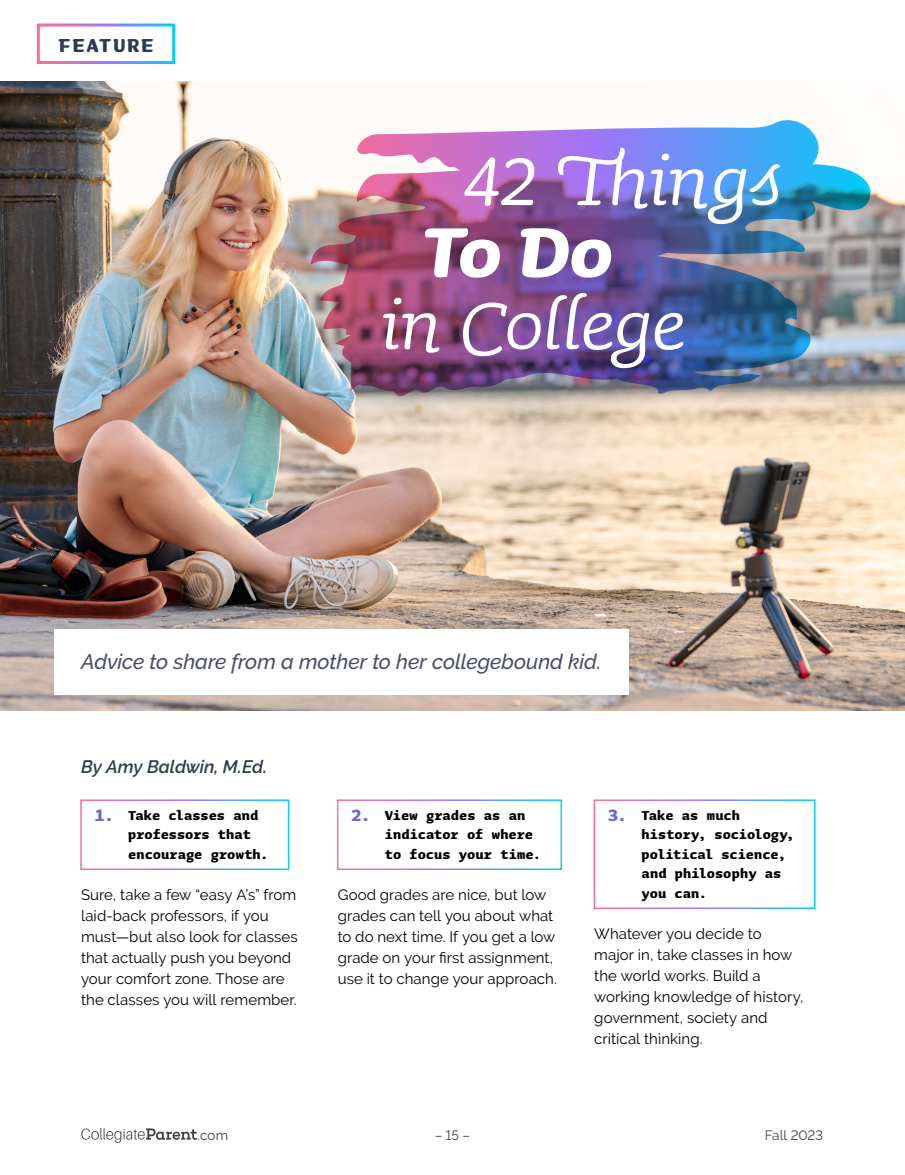
<style>
.page{position:relative;width:905px;height:1175px;background:#fff}
.page>*{position:absolute;margin:0;border:0;box-sizing:border-box;transform-origin:0 0}
.H1___Article_Title___FEATURE{font:90px "Sauna Pro Regular Italic Swash";letter-spacing:-.025em;color:#fff}
.H1___Article_Title___FEATURE-2{font:italic 700 90px "Sauna Pro";color:#fff}
.TOC___Section_Head___CorPurBlu___FEATURE{font:700 24px "Sauna Mono Pro";letter-spacing:.085em;color:#2c3b53}
.P___Second_Opener_FEAT{font:italic 500 21px "Raleway";letter-spacing:-.005em;color:#48496c}
.P___Byline_SPAN{font:italic 600 18px "Raleway";letter-spacing:-.005em;color:#2c3b53}
.t1{font:700 16.5px/19.5px "Sauna Mono Pro";letter-spacing:-.005em;color:#000}
.P___Article_Text_Raleway_10{font:15px/21px "Raleway";letter-spacing:.005em;color:#000}
.t2{font:13.5px "Raleway";color:#404040}
.s1{font-size:21px;color:#6a67ce}
</style>
<div class="page">
<img style="left:0;top:82px;width:904px;height:628px">
<img style="left:310px;top:119px;width:560px;height:279px">
<div style="left:80px;top:799px;width:209px;height:71px;border:2px solid #fff"></div>
<div style="left:337px;top:799px;width:225px;height:71px;border:2px solid #fff"></div>
<div style="left:593px;top:799px;width:222px;height:110px;border:2px solid #fff"></div>
<div style="left:54px;top:629px;width:574px;height:65px;background:#fff"></div>
<svg style="left:81px;top:1128px;width:116px;height:15px"></svg>
<div style="left:37px;top:24px;width:138px;height:40px;border:3px solid #fff"></div>
<p class="TOC___Section_Head___CorPurBlu___FEATURE" style="left:59px;top:31px;width:96px">FEATURE</p>
<h1 class="H1___Article_Title___FEATURE" style="left:463px;top:133px;width:322px">42 Things</h1>
<h1 class="H1___Article_Title___FEATURE-2" style="left:423px;top:198px;width:191px">To Do</h1>
<h1 class="H1___Article_Title___FEATURE" style="left:380px;top:277px;width:307px">in College</h1>
<p class="P___Second_Opener_FEAT" style="left:81px;top:650px;width:521px">Advice to share from a mother to her collegebound kid.</p>
<p class="P___Byline_SPAN" style="left:81px;top:756px;width:188px">By Amy Baldwin, M.Ed.</p>
<p class="t1" style="left:128px;top:804px;width:141px;text-indent:-34px"><span class="s1">1.</span> Take classes and professors that encourage growth.</p>
<p class="P___Article_Text_Raleway_10" style="left:81px;top:884px;width:218px">Sure, take a few “easy A’s” from laid-back professors, if you must—but also look for classes that actually push you beyond your comfort zone. Those are the classes you will remember.</p>
<p class="t1" style="left:385px;top:804px;width:157px;text-indent:-34px"><span class="s1">2.</span> View grades as an indicator of where to focus your time.</p>
<p class="P___Article_Text_Raleway_10" style="left:338px;top:884px;width:221px">Good grades are nice, but low grades can tell you about what to do next time. If you get a low grade on your first assignment, use it to change your approach.</p>
<p class="t1" style="left:641px;top:804px;width:154px;text-indent:-34px"><span class="s1">3.</span> Take as much history, sociology, political science, and philosophy as you can.</p>
<p class="P___Article_Text_Raleway_10" style="left:594px;top:923px;width:210px">Whatever you decide to major in, take classes in how the world works. Build a working knowledge of history, government, society and critical thinking.</p>
<p class="t2" style="left:198px;top:1127px;width:32px">.com</p>
<p class="t2" style="left:434px;top:1127px;width:37px">– 15 –</p>
<p class="t2" style="left:765px;top:1127px;width:60px">Fall 2023</p>
</div>
